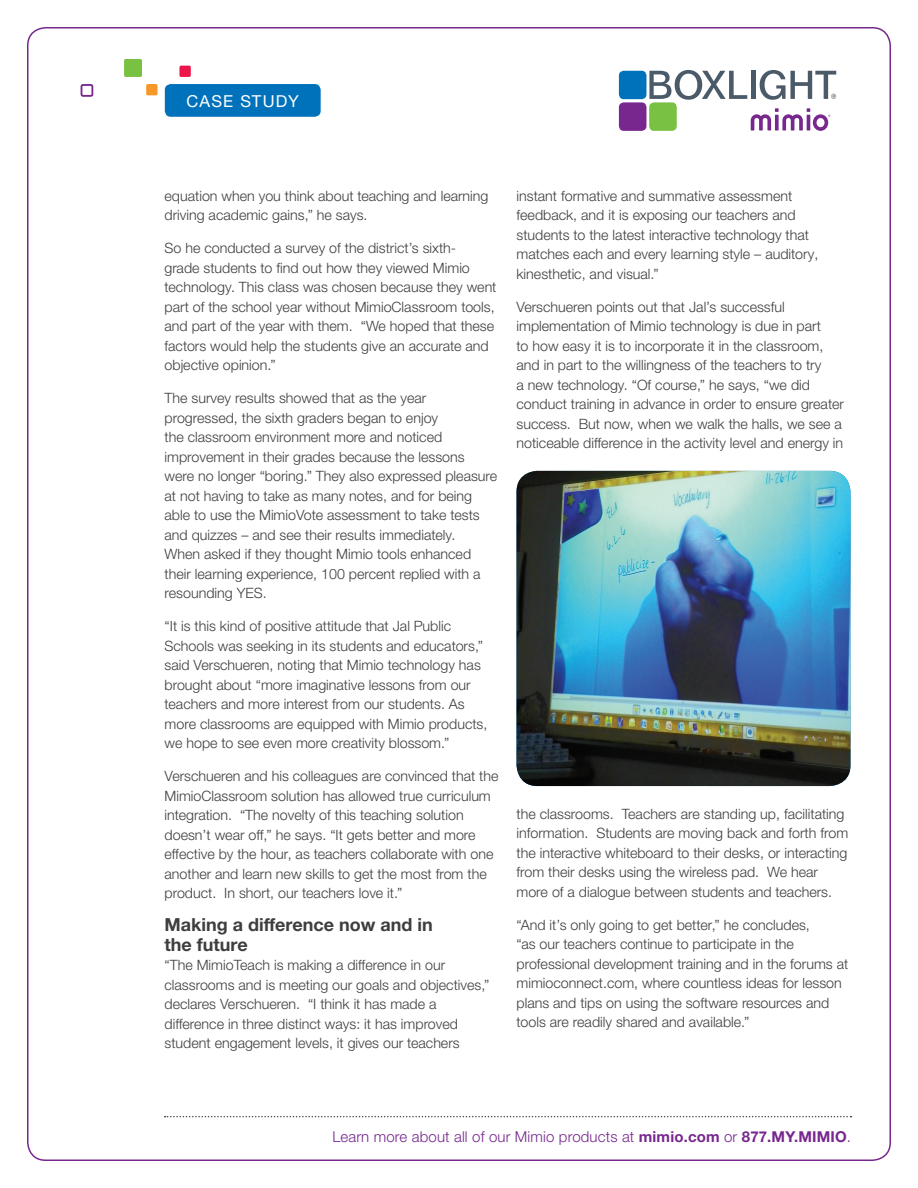
<style>
.page{position:relative;width:918px;height:1188px;background:#fff}
.page>*{position:absolute;margin:0;border:0;box-sizing:border-box;transform-origin:0 0}
.Body_Copy{font:700 18px/19.5px "Helvetica Neue LTW1 G";color:#3e3e3f}
.t1{font:16.5px "Helvetica Neue LTW1 G";letter-spacing:.075em;color:#fff}
.Subtitle{font:300 15px "Helvetica Neue LTW1 G";letter-spacing:.01em;color:#77278d}
.Body_Copy-2{font:300 14.25px/19.5px "Helvetica Neue LTW1 G";color:#3e3e3f}
.s1{font-weight:700}
</style>
<div class="page">
<svg style="left:165px;top:1116px;width:687px;height:1px"></svg>
<svg style="left:649px;top:70px;width:98px;height:30px"></svg>
<hr style="left:751px;top:71px;width:4px;height:28px;background:#4a5a68">
<svg style="left:760px;top:70px;width:76px;height:30px"></svg>
<div style="left:619px;top:71px;width:27px;height:28px;background:#0072bc;border-radius:5px"></div>
<div style="left:619px;top:102px;width:27px;height:29px;background:#77278d;border-radius:5px"></div>
<div style="left:649px;top:102px;width:28px;height:29px;background:#79c142;border-radius:5px"></div>
<svg style="left:751px;top:108px;width:79px;height:23px"></svg>
<div style="left:124px;top:59px;width:18px;height:18px;background:#79c142;border-radius:2px"></div>
<div style="left:146px;top:84px;width:12px;height:11px;background:#f79727;border-radius:2px"></div>
<div style="left:179px;top:66px;width:12px;height:11px;background:#ed164b;border-radius:2px"></div>
<div style="left:81px;top:84px;width:12px;height:13px;border:2px solid #77278d;border-radius:2px"></div>
<div style="left:165px;top:84px;width:156px;height:33px;background:#0072bc;border-radius:6px"></div>
<img style="left:517px;top:471px;width:333px;height:315px">
<p class="t1" style="left:187px;top:91px;width:114px">CASE STUDY</p>
<p class="Body_Copy-2" style="left:165px;top:186px;width:325px">equation when you think about teaching and learning driving academic gains,” he says.</p>
<p class="Body_Copy-2" style="left:165px;top:238px;width:333px">So he conducted a survey of the district’s sixth-<br>grade students to find out how they viewed Mimio technology. This class was chosen because they went part of the school year without MimioClassroom tools, and part of the year with them. “We hoped that these factors would help the students give an accurate and objective opinion.”</p>
<p class="Body_Copy-2" style="left:165px;top:388px;width:334px">The survey results showed that as the year progressed, the sixth graders began to enjoy<br>the classroom environment more and noticed improvement in their grades because the lessons were no longer “boring.” They also expressed pleasure at not having to take as many notes, and for being able to use the MimioVote assessment to take tests and quizzes – and see their results immediately.<br>When asked if they thought Mimio tools enhanced their learning experience, 100 percent replied with a resounding YES.</p>
<p class="Body_Copy-2" style="left:165px;top:616px;width:324px">“It is this kind of positive attitude that Jal Public Schools was seeking in its students and educators,” said Verschueren, noting that Mimio technology has brought about “more imaginative lessons from our teachers and more interest from our students. As more classrooms are equipped with Mimio products, we hope to see even more creativity blossom.”</p>
<p class="Body_Copy-2" style="left:165px;top:766px;width:335px">Verschueren and his colleagues are convinced that the MimioClassroom solution has allowed true curriculum integration. “The novelty of this teaching solution doesn’t wear off,” he says. “It gets better and more effective by the hour, as teachers collaborate with one another and learn new skills to get the most from the product. In short, our teachers love it.”</p>
<p class="Body_Copy" style="left:165px;top:915px;width:270px">Making a difference now and in the future</p>
<p class="Body_Copy-2" style="left:165px;top:955px;width:327px">“The MimioTeach is making a difference in our classrooms and is meeting our goals and objectives,” declares Verschueren. “I think it has made a difference in three distinct ways: it has improved student engagement levels, it gives our teachers</p>
<p class="Body_Copy-2" style="left:517px;top:186px;width:303px">instant formative and summative assessment feedback, and it is exposing our teachers and students to the latest interactive technology that matches each and every learning style – auditory, kinesthetic, and visual.”</p>
<p class="Body_Copy-2" style="left:517px;top:297px;width:329px">Verschueren points out that Jal’s successful implementation of Mimio technology is due in part<br>to how easy it is to incorporate it in the classroom, and in part to the willingness of the teachers to try<br>a new technology. “Of course,” he says, “we did conduct training in advance in order to ensure greater success. But now, when we walk the halls, we see a noticeable difference in the activity level and energy in</p>
<p class="Body_Copy-2" style="left:517px;top:804px;width:333px">the classrooms. Teachers are standing up, facilitating information. Students are moving back and forth from the interactive whiteboard to their desks, or interacting from their desks using the wireless pad. We hear more of a dialogue between students and teachers.</p>
<p class="Body_Copy-2" style="left:517px;top:915px;width:333px">“And it’s only going to get better,” he concludes,<br>“as our teachers continue to participate in the professional development training and in the forums at mimioconnect.com, where countless ideas for lesson plans and tips on using the software resources and tools are readily shared and available.”</p>
<p class="Subtitle" style="left:333px;top:1128px;width:520px">Learn more about all of our Mimio products at <span class="s1">mimio.com</span> or <span class="s1">877.MY.MIMIO</span>.</p>
</div>
